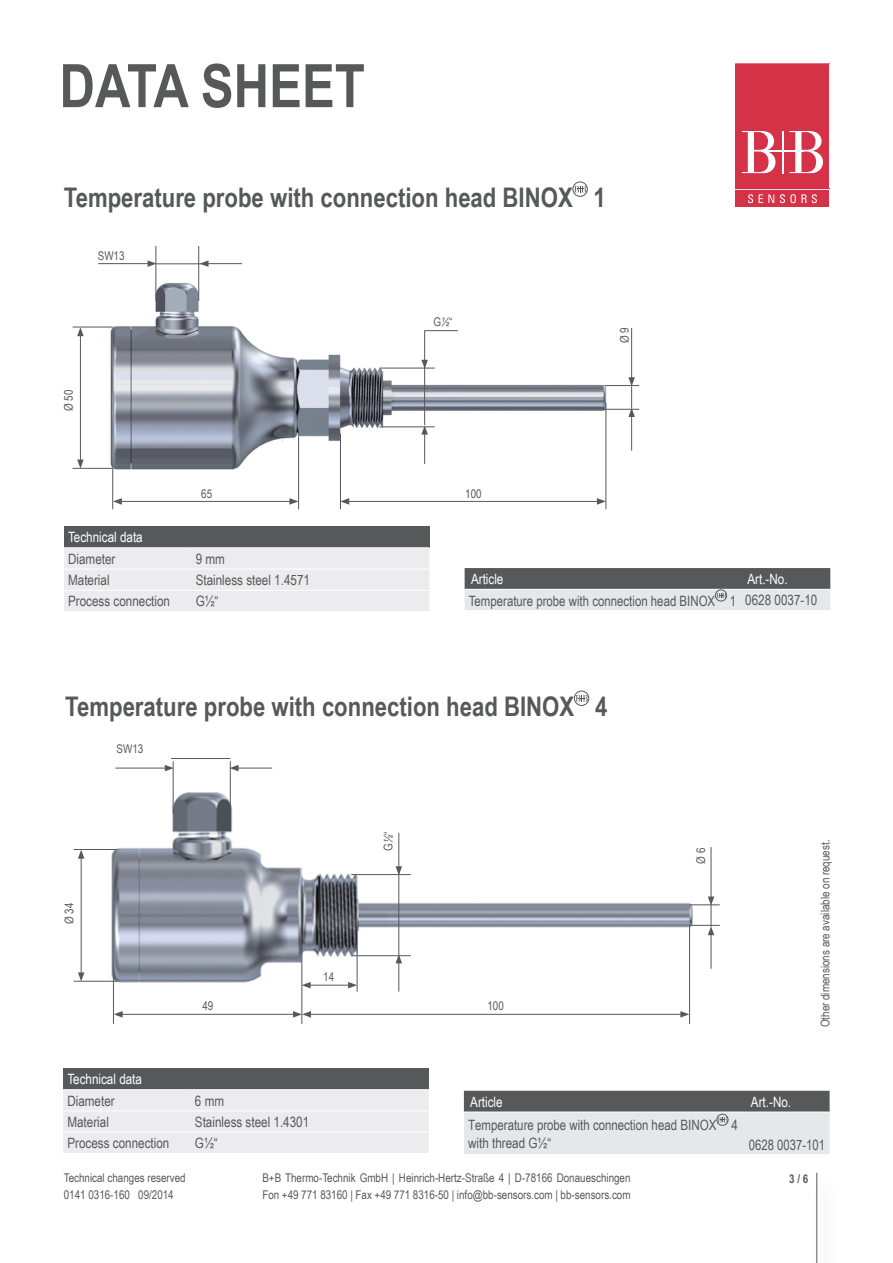
<style>
.page{position:relative;width:893px;height:1263px;background:#fff}
.page>*{position:absolute;margin:0;border:0;box-sizing:border-box;transform-origin:0 0}
.t1{font:700 60px "Arial Narrow";color:#57585a}
.t2{font:700 27px "Arial Narrow";color:#57585a}
.t3{font:14.25px/18px "Arial Narrow";color:#57585a}
.t4{font:14.25px "Arial Narrow";color:#fff}
.t5{font:12px/16.5px "Arial Narrow";color:#57585a}
.t6{font:700 12px "Arial Narrow";color:#57585a}
.s1{font-style:italic}
</style>
<div class="page">
<div style="left:574px;top:691px;width:15px;height:15px;border:1px solid #57585a;border-radius:50%"></div>
<svg style="left:575px;top:695px;width:13px;height:6px"></svg>
<img style="left:90px;top:776px;width:615px;height:248px">
<hr style="left:120px;top:1014px;width:175px;height:1px;background:#57585a">
<svg style="left:114px;top:1011px;width:9px;height:6px"></svg>
<hr style="left:302px;top:946px;width:1px;height:78px;background:#57585a">
<hr style="left:113px;top:976px;width:1px;height:48px;background:#57585a">
<hr style="left:309px;top:1014px;width:374px;height:1px;background:#57585a">
<svg style="left:293px;top:1011px;width:18px;height:6px"></svg>
<svg style="left:680px;top:1011px;width:9px;height:6px"></svg>
<hr style="left:689px;top:925px;width:1px;height:99px;background:#57585a">
<hr style="left:81px;top:856px;width:1px;height:119px;background:#57585a">
<svg style="left:78px;top:850px;width:6px;height:9px"></svg>
<svg style="left:78px;top:972px;width:6px;height:9px"></svg>
<hr style="left:74px;top:981px;width:43px;height:1px;background:#57585a">
<hr style="left:74px;top:849px;width:43px;height:1px;background:#57585a">
<hr style="left:173px;top:761px;width:1px;height:53px;background:#57585a">
<hr style="left:230px;top:761px;width:1px;height:53px;background:#57585a">
<hr style="left:171px;top:758px;width:59px;height:1px;background:#57585a">
<hr style="left:115px;top:768px;width:52px;height:1px;background:#57585a">
<svg style="left:165px;top:765px;width:9px;height:6px"></svg>
<hr style="left:236px;top:768px;width:36px;height:1px;background:#57585a">
<svg style="left:230px;top:765px;width:9px;height:6px"></svg>
<hr style="left:351px;top:874px;width:60px;height:1px;background:#57585a">
<hr style="left:351px;top:955px;width:60px;height:1px;background:#57585a">
<hr style="left:399px;top:872px;width:1px;height:85px;background:#57585a">
<hr style="left:399px;top:961px;width:1px;height:31px;background:#57585a">
<svg style="left:396px;top:954px;width:6px;height:9px"></svg>
<hr style="left:399px;top:833px;width:1px;height:36px;background:#57585a">
<svg style="left:396px;top:866px;width:6px;height:9px"></svg>
<hr style="left:690px;top:904px;width:30px;height:1px;background:#57585a">
<hr style="left:690px;top:925px;width:30px;height:1px;background:#57585a">
<hr style="left:711px;top:933px;width:1px;height:36px;background:#57585a">
<hr style="left:711px;top:847px;width:1px;height:52px;background:#57585a">
<svg style="left:708px;top:896px;width:6px;height:39px"></svg>
<hr style="left:357px;top:946px;width:1px;height:46px;background:#57585a">
<hr style="left:308px;top:985px;width:43px;height:1px;background:#57585a">
<svg style="left:348px;top:982px;width:9px;height:6px"></svg>
<svg style="left:302px;top:982px;width:9px;height:6px"></svg>
<img style="left:101px;top:275px;width:510px;height:200px">
<hr style="left:119px;top:501px;width:173px;height:1px;background:#57585a">
<svg style="left:113px;top:498px;width:9px;height:7px"></svg>
<svg style="left:289px;top:498px;width:9px;height:7px"></svg>
<hr style="left:340px;top:433px;width:1px;height:76px;background:#57585a">
<hr style="left:112px;top:468px;width:1px;height:41px;background:#57585a">
<hr style="left:347px;top:501px;width:252px;height:1px;background:#57585a">
<svg style="left:341px;top:498px;width:8px;height:7px"></svg>
<svg style="left:597px;top:498px;width:9px;height:7px"></svg>
<hr style="left:606px;top:403px;width:1px;height:106px;background:#57585a">
<hr style="left:80px;top:334px;width:1px;height:128px;background:#57585a">
<svg style="left:77px;top:328px;width:7px;height:8px"></svg>
<svg style="left:77px;top:459px;width:7px;height:9px"></svg>
<hr style="left:73px;top:468px;width:40px;height:1px;background:#57585a">
<hr style="left:73px;top:327px;width:40px;height:1px;background:#57585a">
<hr style="left:156px;top:246px;width:1px;height:55px;background:#57585a">
<hr style="left:198px;top:246px;width:1px;height:55px;background:#57585a">
<hr style="left:379px;top:368px;width:56px;height:1px;background:#57585a">
<hr style="left:379px;top:427px;width:56px;height:1px;background:#57585a">
<hr style="left:424px;top:366px;width:1px;height:59px;background:#57585a">
<hr style="left:424px;top:432px;width:1px;height:32px;background:#57585a">
<svg style="left:421px;top:426px;width:7px;height:9px"></svg>
<hr style="left:424px;top:330px;width:1px;height:32px;background:#57585a">
<svg style="left:421px;top:360px;width:7px;height:9px"></svg>
<hr style="left:605px;top:385px;width:34px;height:1px;background:#57585a">
<hr style="left:605px;top:409px;width:34px;height:1px;background:#57585a">
<hr style="left:631px;top:414px;width:1px;height:36px;background:#57585a">
<hr style="left:631px;top:328px;width:1px;height:52px;background:#57585a">
<svg style="left:628px;top:377px;width:7px;height:40px"></svg>
<hr style="left:298px;top:433px;width:1px;height:76px;background:#57585a">
<hr style="left:424px;top:330px;width:34px;height:1px;background:#57585a">
<hr style="left:98px;top:263px;width:52px;height:1px;background:#57585a">
<svg style="left:148px;top:260px;width:9px;height:7px"></svg>
<hr style="left:206px;top:263px;width:36px;height:1px;background:#57585a">
<svg style="left:200px;top:260px;width:9px;height:7px"></svg>
<hr style="left:156px;top:264px;width:46px;height:1px;background:#57585a">
<div style="left:573px;top:182px;width:14px;height:15px;border:1px solid #57585a;border-radius:50%"></div>
<svg style="left:574px;top:186px;width:12px;height:6px"></svg>
<div style="left:64px;top:526px;width:366px;height:22px;background:#57585a"></div>
<div style="left:64px;top:548px;width:366px;height:63px;background:#ececee"></div>
<hr style="left:64px;top:547px;width:127px;height:1px;background:#fff">
<hr style="left:191px;top:547px;width:239px;height:1px;background:#fff">
<hr style="left:64px;top:569px;width:127px;height:1px;background:#fff">
<hr style="left:191px;top:569px;width:239px;height:1px;background:#fff">
<hr style="left:64px;top:590px;width:127px;height:1px;background:#fff">
<hr style="left:191px;top:590px;width:239px;height:1px;background:#fff">
<svg style="left:465px;top:568px;width:365px;height:42px;background:#9fa0a2"></svg>
<svg style="left:464px;top:1091px;width:366px;height:63px;background:#b7b8ba"></svg>
<div style="left:63px;top:1068px;width:366px;height:22px;background:#57585a"></div>
<div style="left:63px;top:1090px;width:366px;height:63px;background:#ececee"></div>
<hr style="left:63px;top:1089px;width:128px;height:1px;background:#fff">
<hr style="left:191px;top:1089px;width:238px;height:1px;background:#fff">
<hr style="left:63px;top:1110px;width:128px;height:1px;background:#fff">
<hr style="left:191px;top:1110px;width:238px;height:1px;background:#fff">
<hr style="left:63px;top:1132px;width:128px;height:1px;background:#fff">
<hr style="left:191px;top:1132px;width:238px;height:1px;background:#fff">
<div style="left:736px;top:190px;width:93px;height:17px;background:#d63247"></div>
<svg style="left:736px;top:64px;width:93px;height:139px"></svg>
<hr style="left:816px;top:1172px;width:1px;height:91px;background:#57585a">
<h1 class="t1" style="left:60px;top:41px;width:307px">DATA SHEET</h1>
<h2 class="t2" style="left:64px;top:177px;width:544px">Temperature probe with connection head BINOX 1</h2>
<p class="t5" style="left:98px;top:247px;width:28px">SW13</p>
<p class="t5" style="left:60px;top:411px;width:23px;rotate:-90deg">Ø 50</p>
<p class="t5" style="left:433px;top:313px;width:21px">G<span class="s1">½</span>“</p>
<p class="t5" style="left:201px;top:485px;width:12px">65</p>
<p class="t5" style="left:465px;top:485px;width:18px">100</p>
<p class="t5" style="left:616px;top:343px;width:17px;rotate:-90deg">Ø 9</p>
<p class="t4" style="left:68px;top:527px;width:76px">Technical data</p>
<p class="t3" style="left:68px;top:549px;width:49px">Diameter</p>
<p class="t3" style="left:196px;top:549px;width:31px">9 mm</p>
<p class="t3" style="left:68px;top:570px;width:43px">Material</p>
<p class="t3" style="left:196px;top:570px;width:116px">Stainless steel 1.4571</p>
<p class="t3" style="left:68px;top:592px;width:103px">Process connection</p>
<p class="t3" style="left:196px;top:592px;width:24px">G½“</p>
<p class="t4" style="left:471px;top:568px;width:34px">Article</p>
<p class="t4" style="left:747px;top:568px;width:42px">Art.-No.</p>
<p class="t3" style="left:469px;top:591px;width:350px">Temperature probe with connection head BINOX 1 0628 0037-10</p>
<h2 class="t2" style="left:65px;top:686px;width:544px">Temperature probe with connection head BINOX 4</h2>
<p class="t5" style="left:116px;top:740px;width:28px">SW13</p>
<p class="t5" style="left:61px;top:924px;width:23px;rotate:-90deg">Ø 34</p>
<p class="t5" style="left:323px;top:968px;width:12px">14</p>
<p class="t5" style="left:380px;top:851px;width:21px;rotate:-90deg">G<span class="s1">½</span>“</p>
<p class="t5" style="left:202px;top:997px;width:12px">49</p>
<p class="t5" style="left:487px;top:997px;width:18px">100</p>
<p class="t5" style="left:692px;top:863px;width:17px;rotate:-90deg">Ø 6</p>
<p class="t5" style="left:816px;top:1027px;width:189px;rotate:-90deg">Other dimensions are available on request.</p>
<p class="t4" style="left:67px;top:1069px;width:76px">Technical data</p>
<p class="t3" style="left:67px;top:1091px;width:49px">Diameter</p>
<p class="t3" style="left:195px;top:1091px;width:31px">6 mm</p>
<p class="t3" style="left:67px;top:1112px;width:43px">Material</p>
<p class="t3" style="left:195px;top:1112px;width:116px">Stainless steel 1.4301</p>
<p class="t3" style="left:67px;top:1133px;width:103px">Process connection</p>
<p class="t3" style="left:195px;top:1133px;width:24px">G½“</p>
<p class="t4" style="left:470px;top:1091px;width:34px">Article</p>
<p class="t4" style="left:751px;top:1091px;width:42px">Art.-No.</p>
<p class="t3" style="left:468px;top:1115px;width:271px">Temperature probe with connection head BINOX 4 with thread G½“</p>
<p class="t3" style="left:749px;top:1136px;width:78px">0628 0037-101</p>
<p class="t5" style="left:64px;top:1169px;width:123px">Technical changes reserved<br>0141 0316-160 09/2014</p>
<p class="t5" style="left:262px;top:1169px;width:370px">B+B Thermo-Technik GmbH | Heinrich-Hertz-Straße 4 | D-78166 Donaueschingen<br>Fon +49 771 83160 | Fax +49 771 8316-50 | info@bb-sensors.com | bb-sensors.com</p>
<p class="t6" style="left:789px;top:1170px;width:21px">3 / 6</p>
</div>
